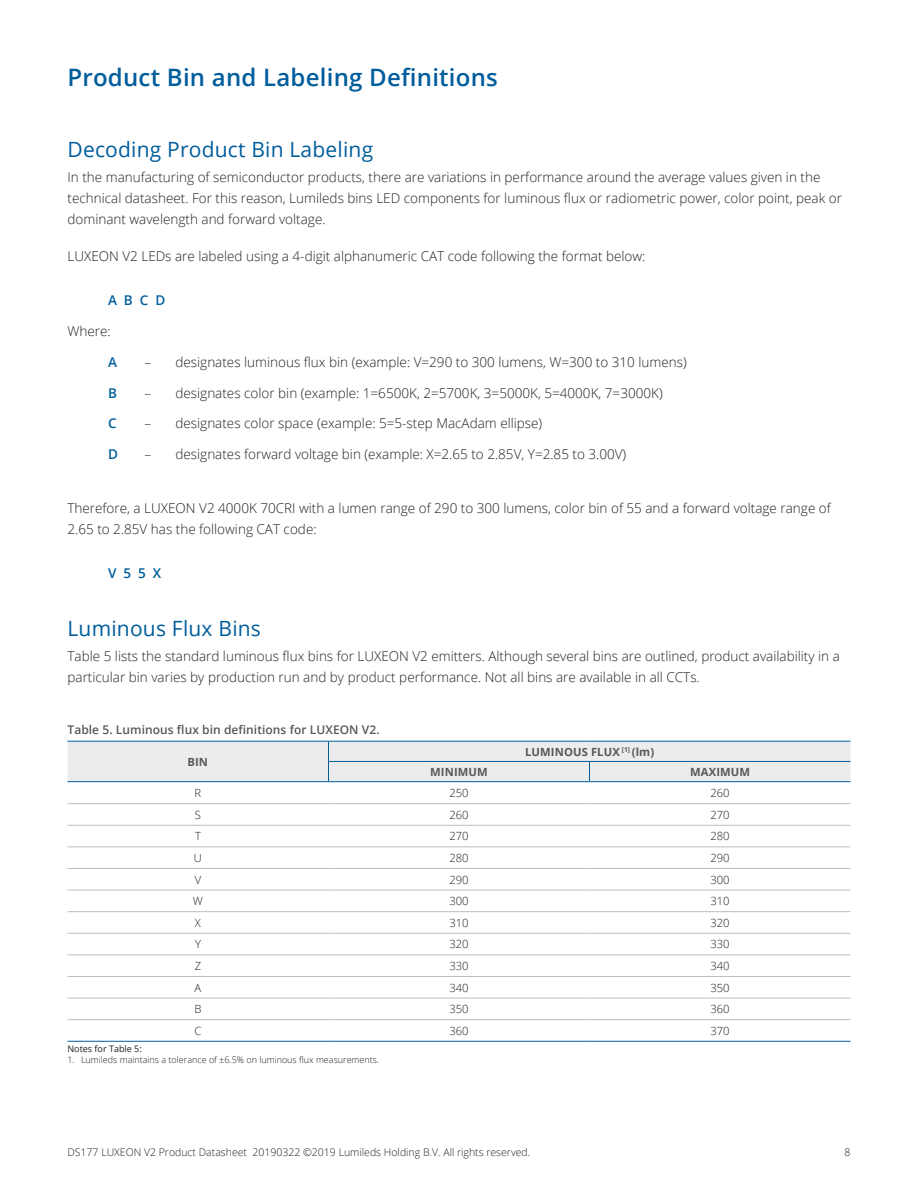
<style>
.page{position:relative;width:918px;height:1188px;background:#fff}
.page>*{position:absolute;margin:0;border:0;box-sizing:border-box;transform-origin:0 0}
.Head_1{font:600 24px "Open Sans";letter-spacing:.01em;color:#005d9c}
.Head_2{font:21px "Open Sans";letter-spacing:.01em;color:#005d9c}
.Body_Text{font:300 13.5px/21px "Open Sans";color:#231f20}
.Body_Text_-_Indented{font:300 13.5px "Open Sans";color:#231f20}
.Body_Text_-_Indented-2{font:600 13.5px "Open Sans";color:#005d9c}
.Table_Title{font:600 12px "Open Sans";letter-spacing:.005em;color:#57585a}
.Table_Text_QC{font:300 11.25px "Open Sans";color:#231f20}
.Table_Heads{font:700 11.25px "Open Sans";letter-spacing:.01em;color:#57585a}
.t1{font:300 10.5px "Open Sans";color:#231f20}
.t2{font:300 9px "Open Sans";color:#231f20}
.Table_Notes_Head{font:9px "Open Sans";color:#231f20}
</style>
<div class="page">
<hr style="left:68px;top:803px;width:260px;height:1px;background:#bcbdc0">
<hr style="left:68px;top:825px;width:260px;height:1px;background:#bcbdc0">
<hr style="left:68px;top:846px;width:260px;height:1px;background:#bcbdc0">
<hr style="left:68px;top:868px;width:260px;height:1px;background:#bcbdc0">
<hr style="left:68px;top:890px;width:260px;height:1px;background:#bcbdc0">
<hr style="left:328px;top:803px;width:262px;height:1px;background:#bcbdc0">
<hr style="left:328px;top:825px;width:262px;height:1px;background:#bcbdc0">
<hr style="left:328px;top:846px;width:262px;height:1px;background:#bcbdc0">
<hr style="left:328px;top:868px;width:262px;height:1px;background:#bcbdc0">
<hr style="left:328px;top:890px;width:262px;height:1px;background:#bcbdc0">
<hr style="left:590px;top:803px;width:260px;height:1px;background:#bcbdc0">
<hr style="left:590px;top:825px;width:260px;height:1px;background:#bcbdc0">
<hr style="left:590px;top:846px;width:260px;height:1px;background:#bcbdc0">
<hr style="left:590px;top:868px;width:260px;height:1px;background:#bcbdc0">
<hr style="left:590px;top:890px;width:260px;height:1px;background:#bcbdc0">
<hr style="left:68px;top:911px;width:260px;height:1px;background:#bcbdc0">
<hr style="left:328px;top:911px;width:262px;height:1px;background:#bcbdc0">
<hr style="left:590px;top:911px;width:260px;height:1px;background:#bcbdc0">
<svg style="left:68px;top:741px;width:782px;height:41px;background:#dee4e9"></svg>
<hr style="left:68px;top:933px;width:260px;height:1px;background:#bcbdc0">
<hr style="left:328px;top:933px;width:262px;height:1px;background:#bcbdc0">
<hr style="left:590px;top:933px;width:260px;height:1px;background:#bcbdc0">
<hr style="left:68px;top:954px;width:260px;height:1px;background:#bcbdc0">
<hr style="left:328px;top:954px;width:262px;height:1px;background:#bcbdc0">
<hr style="left:590px;top:954px;width:260px;height:1px;background:#bcbdc0">
<hr style="left:68px;top:976px;width:260px;height:1px;background:#bcbdc0">
<hr style="left:328px;top:976px;width:262px;height:1px;background:#bcbdc0">
<hr style="left:590px;top:976px;width:260px;height:1px;background:#bcbdc0">
<hr style="left:68px;top:998px;width:260px;height:1px;background:#bcbdc0">
<hr style="left:328px;top:998px;width:262px;height:1px;background:#bcbdc0">
<hr style="left:590px;top:998px;width:260px;height:1px;background:#bcbdc0">
<hr style="left:68px;top:1019px;width:260px;height:1px;background:#bcbdc0">
<hr style="left:328px;top:1019px;width:262px;height:1px;background:#bcbdc0">
<hr style="left:590px;top:1019px;width:260px;height:1px;background:#bcbdc0">
<hr style="left:68px;top:1041px;width:260px;height:1px;background:#005d9c">
<hr style="left:328px;top:1041px;width:262px;height:1px;background:#005d9c">
<hr style="left:590px;top:1041px;width:260px;height:1px;background:#005d9c">
<p class="Head_1" style="left:68px;top:61px;width:432px">Product Bin and Labeling Definitions</p>
<p class="Head_2" style="left:68px;top:135px;width:307px">Decoding Product Bin Labeling</p>
<p class="Body_Text" style="left:68px;top:167px;width:776px">In the manufacturing of semiconductor products, there are variations in performance around the average values given in the technical datasheet. For this reason, Lumileds bins LED components for luminous flux or radiometric power, color point, peak or dominant wavelength and forward voltage.</p>
<p class="Body_Text" style="left:68px;top:245px;width:580px">LUXEON V2 LEDs are labeled using a 4-digit alphanumeric CAT code following the format below:</p>
<p class="Body_Text_-_Indented-2" style="left:108px;top:291px;width:59px">A B C D</p>
<p class="Body_Text_-_Indented" style="left:68px;top:322px;width:45px">Where:</p>
<p class="Body_Text_-_Indented-2" style="left:108px;top:353px;width:10px">A</p>
<p class="Body_Text_-_Indented" style="left:144px;top:353px;width:544px">– designates luminous flux bin (example: V=290 to 300 lumens, W=300 to 310 lumens)</p>
<p class="Body_Text_-_Indented-2" style="left:108px;top:383px;width:10px">B</p>
<p class="Body_Text_-_Indented" style="left:144px;top:383px;width:520px">– designates color bin (example: 1=6500K, 2=5700K, 3=5000K, 5=4000K, 7=3000K)</p>
<p class="Body_Text_-_Indented-2" style="left:108px;top:414px;width:10px">C</p>
<p class="Body_Text_-_Indented" style="left:144px;top:414px;width:399px">– designates color space (example: 5=5-step MacAdam ellipse)</p>
<p class="Body_Text_-_Indented-2" style="left:108px;top:445px;width:11px">D</p>
<p class="Body_Text_-_Indented" style="left:144px;top:445px;width:483px">– designates forward voltage bin (example: X=2.65 to 2.85V, Y=2.85 to 3.00V)</p>
<p class="Body_Text" style="left:68px;top:497px;width:765px">Therefore, a LUXEON V2 4000K 70CRI with a lumen range of 290 to 300 lumens, color bin of 55 and a forward voltage range of<br>2.65 to 2.85V has the following CAT code:</p>
<p class="Body_Text_-_Indented-2" style="left:108px;top:564px;width:55px">V 5 5 X</p>
<p class="Head_2" style="left:68px;top:614px;width:195px">Luminous Flux Bins</p>
<p class="Body_Text" style="left:68px;top:646px;width:774px">Table 5 lists the standard luminous flux bins for LUXEON V2 emitters. Although several bins are outlined, product availability in a particular bin varies by production run and by product performance. Not all bins are available in all CCTs.</p>
<p class="Table_Title" style="left:68px;top:721px;width:314px">Table 5. Luminous flux bin definitions for LUXEON V2.</p>
<p class="Table_Heads" style="left:187px;top:754px;width:22px">BIN</p>
<p class="Table_Heads" style="left:525px;top:744px;width:131px">LUMINOUS FLUX <sup>[1]</sup> (lm)</p>
<p class="Table_Heads" style="left:430px;top:764px;width:59px">MINIMUM</p>
<p class="Table_Heads" style="left:690px;top:764px;width:61px">MAXIMUM</p>
<p class="Table_Text_QC" style="left:195px;top:785px;width:8px">R</p>
<p class="Table_Text_QC" style="left:449px;top:785px;width:21px">250</p>
<p class="Table_Text_QC" style="left:710px;top:785px;width:21px">260</p>
<p class="Table_Text_QC" style="left:195px;top:807px;width:8px">S</p>
<p class="Table_Text_QC" style="left:449px;top:807px;width:21px">260</p>
<p class="Table_Text_QC" style="left:710px;top:807px;width:21px">270</p>
<p class="Table_Text_QC" style="left:195px;top:829px;width:7px">T</p>
<p class="Table_Text_QC" style="left:449px;top:829px;width:21px">270</p>
<p class="Table_Text_QC" style="left:710px;top:829px;width:21px">280</p>
<p class="Table_Text_QC" style="left:194px;top:850px;width:10px">U</p>
<p class="Table_Text_QC" style="left:449px;top:850px;width:21px">280</p>
<p class="Table_Text_QC" style="left:710px;top:850px;width:21px">290</p>
<p class="Table_Text_QC" style="left:195px;top:872px;width:8px">V</p>
<p class="Table_Text_QC" style="left:449px;top:872px;width:21px">290</p>
<p class="Table_Text_QC" style="left:710px;top:872px;width:21px">300</p>
<p class="Table_Text_QC" style="left:193px;top:893px;width:12px">W</p>
<p class="Table_Text_QC" style="left:449px;top:893px;width:21px">300</p>
<p class="Table_Text_QC" style="left:710px;top:893px;width:21px">310</p>
<p class="Table_Text_QC" style="left:195px;top:915px;width:8px">X</p>
<p class="Table_Text_QC" style="left:449px;top:915px;width:21px">310</p>
<p class="Table_Text_QC" style="left:710px;top:915px;width:21px">320</p>
<p class="Table_Text_QC" style="left:195px;top:937px;width:7px">Y</p>
<p class="Table_Text_QC" style="left:449px;top:937px;width:21px">320</p>
<p class="Table_Text_QC" style="left:710px;top:937px;width:21px">330</p>
<p class="Table_Text_QC" style="left:195px;top:958px;width:8px">Z</p>
<p class="Table_Text_QC" style="left:449px;top:958px;width:21px">330</p>
<p class="Table_Text_QC" style="left:710px;top:958px;width:21px">340</p>
<p class="Table_Text_QC" style="left:195px;top:980px;width:8px">A</p>
<p class="Table_Text_QC" style="left:449px;top:980px;width:21px">340</p>
<p class="Table_Text_QC" style="left:710px;top:980px;width:21px">350</p>
<p class="Table_Text_QC" style="left:194px;top:1001px;width:9px">B</p>
<p class="Table_Text_QC" style="left:449px;top:1001px;width:21px">350</p>
<p class="Table_Text_QC" style="left:710px;top:1001px;width:21px">360</p>
<p class="Table_Text_QC" style="left:195px;top:1023px;width:8px">C</p>
<p class="Table_Text_QC" style="left:449px;top:1023px;width:21px">360</p>
<p class="Table_Text_QC" style="left:710px;top:1023px;width:21px">370</p>
<p class="Table_Notes_Head" style="left:68px;top:1043px;width:76px">Notes for Table 5:</p>
<p class="t2" style="left:68px;top:1053px;width:313px">1. Lumileds maintains a tolerance of ±6.5% on luminous flux measurements.</p>
<p class="t1" style="left:68px;top:1145px;width:464px">DS177 LUXEON V2 Product Datasheet 20190322 ©2019 Lumileds Holding B.V. All rights reserved.</p>
<p class="t1" style="left:845px;top:1145px;width:7px">8</p>
</div>
